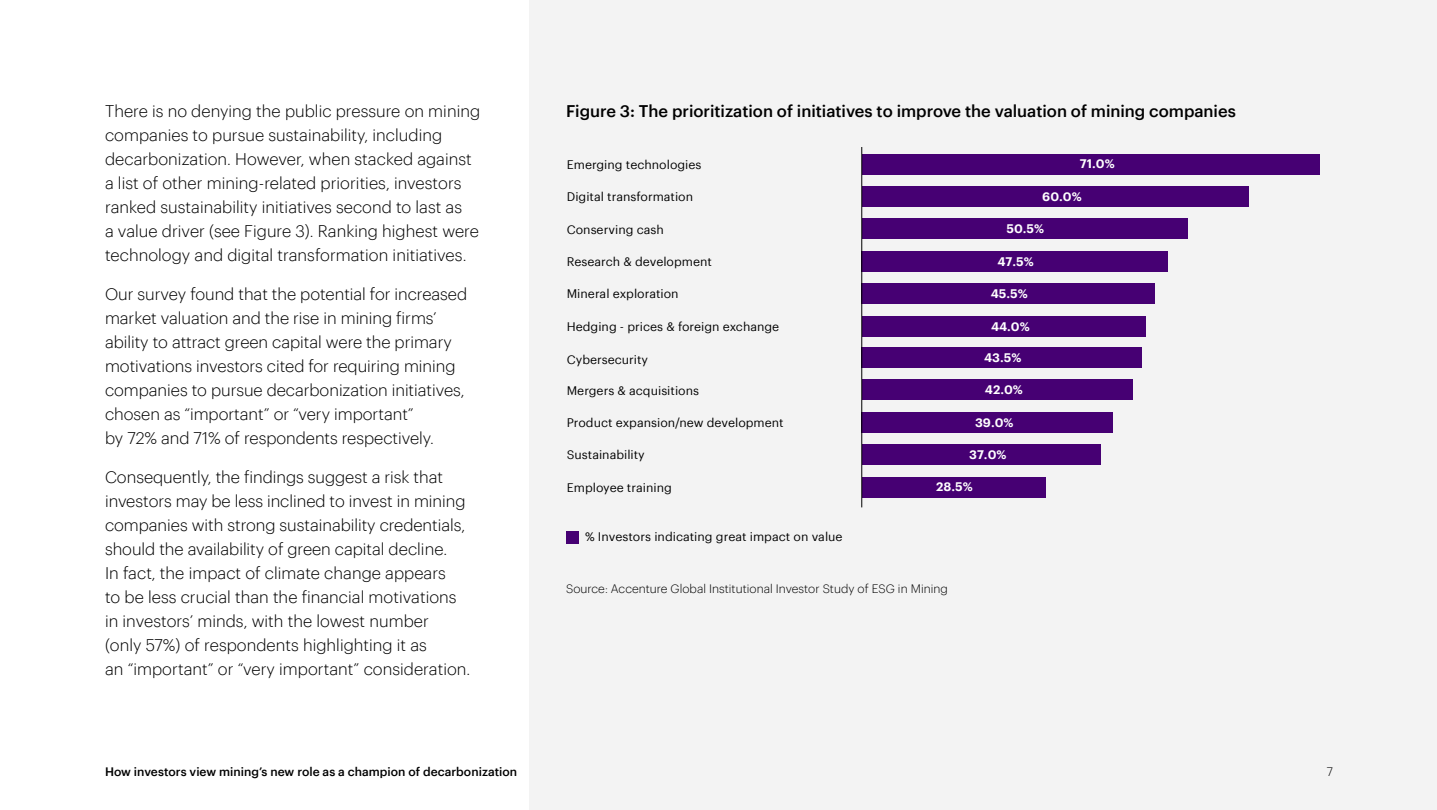
<style>
.page{position:relative;width:1437px;height:810px;background:#fff}
.page>*{position:absolute;margin:0;border:0;box-sizing:border-box;transform-origin:0 0}
.t1{font:300 16.5px/24px "Graphik";letter-spacing:-.005em;color:#000}
.t2{font:500 16.5px "Graphik";letter-spacing:-.005em;color:#000}
.t3{font:12.15px "Graphik";color:#000}
.t4{font:600 12.15px "Graphik";color:#fff}
.t5{font:300 12px "Graphik";color:#000}
.t6{font:500 12px "Graphik";color:#000}
</style>
<div class="page">
<div style="left:529px;top:0;width:907px;height:810px;background:#f3f3f3"></div>
<div style="left:567px;top:531px;width:12px;height:13px;background:#460073"></div>
<div style="left:861px;top:154px;width:458px;height:20px;background:#460073"></div>
<div style="left:861px;top:186px;width:387px;height:21px;background:#460073"></div>
<div style="left:861px;top:219px;width:326px;height:20px;background:#460073"></div>
<div style="left:861px;top:251px;width:306px;height:21px;background:#460073"></div>
<div style="left:861px;top:284px;width:294px;height:20px;background:#460073"></div>
<div style="left:861px;top:316px;width:284px;height:20px;background:#460073"></div>
<div style="left:861px;top:347px;width:281px;height:21px;background:#460073"></div>
<div style="left:861px;top:380px;width:271px;height:20px;background:#460073"></div>
<div style="left:861px;top:412px;width:252px;height:20px;background:#460073"></div>
<div style="left:861px;top:445px;width:239px;height:20px;background:#460073"></div>
<div style="left:861px;top:477px;width:184px;height:20px;background:#460073"></div>
<hr style="left:861px;top:147px;width:1px;height:360px;background:#000">
<p class="t1" style="left:105px;top:98px;width:377px">There is no denying the public pressure on mining companies to pursue sustainability, including decarbonization. However, when stacked against a list of other mining-related priorities, investors ranked sustainability initiatives second to last as<br>a value driver (see Figure 3). Ranking highest were technology and digital transformation initiatives.</p>
<p class="t1" style="left:105px;top:281px;width:364px">Our survey found that the potential for increased market valuation and the rise in mining firms’ ability to attract green capital were the primary motivations investors cited for requiring mining companies to pursue decarbonization initiatives, chosen as “important” or “very important”<br>by 72% and 71% of respondents respectively.</p>
<p class="t1" style="left:105px;top:464px;width:367px">Consequently, the findings suggest a risk that investors may be less inclined to invest in mining companies with strong sustainability credentials, should the availability of green capital decline.<br>In fact, the impact of climate change appears<br>to be less crucial than the financial motivations in investors’ minds, with the lowest number<br>(only 57%) of respondents highlighting it as<br>an “important” or “very important” consideration.</p>
<p class="t2" style="left:566px;top:98px;width:671px">Figure 3: The prioritization of initiatives to improve the valuation of mining companies</p>
<p class="t3" style="left:567px;top:155px;width:136px">Emerging technologies</p>
<p class="t3" style="left:567px;top:188px;width:128px">Digital transformation</p>
<p class="t3" style="left:567px;top:220px;width:99px">Conserving cash</p>
<p class="t4" style="left:1079px;top:155px;width:36px">71.0%</p>
<p class="t4" style="left:1042px;top:187px;width:41px">60.0%</p>
<p class="t4" style="left:1006px;top:220px;width:39px">50.5%</p>
<p class="t3" style="left:567px;top:252px;width:147px">Research &amp; development</p>
<p class="t4" style="left:997px;top:252px;width:38px">47.5%</p>
<p class="t3" style="left:567px;top:285px;width:113px">Mineral exploration</p>
<p class="t3" style="left:567px;top:317px;width:214px">Hedging - prices &amp; foreign exchange</p>
<p class="t4" style="left:990px;top:284px;width:39px">45.5%</p>
<p class="t4" style="left:991px;top:317px;width:40px">44.0%</p>
<p class="t3" style="left:567px;top:350px;width:83px">Cybersecurity</p>
<p class="t3" style="left:567px;top:381px;width:134px">Mergers &amp; acquisitions</p>
<p class="t4" style="left:984px;top:348px;width:39px">43.5%</p>
<p class="t4" style="left:985px;top:381px;width:39px">42.0%</p>
<p class="t3" style="left:567px;top:413px;width:218px">Product expansion/new development</p>
<p class="t4" style="left:975px;top:413px;width:40px">39.0%</p>
<p class="t3" style="left:567px;top:446px;width:80px">Sustainability</p>
<p class="t4" style="left:969px;top:445px;width:39px">37.0%</p>
<p class="t3" style="left:567px;top:478px;width:107px">Employee training</p>
<p class="t4" style="left:936px;top:478px;width:38px">28.5%</p>
<p class="t3" style="left:585px;top:528px;width:259px">% Investors indicating great impact on value</p>
<p class="t5" style="left:566px;top:580px;width:383px">Source: Accenture Global Institutional Investor Study of ESG in Mining</p>
<p class="t6" style="left:105px;top:763px;width:414px">How investors view mining’s new role as a champion of decarbonization</p>
<p class="t5" style="left:1326px;top:763px;width:8px">7</p>
</div>
